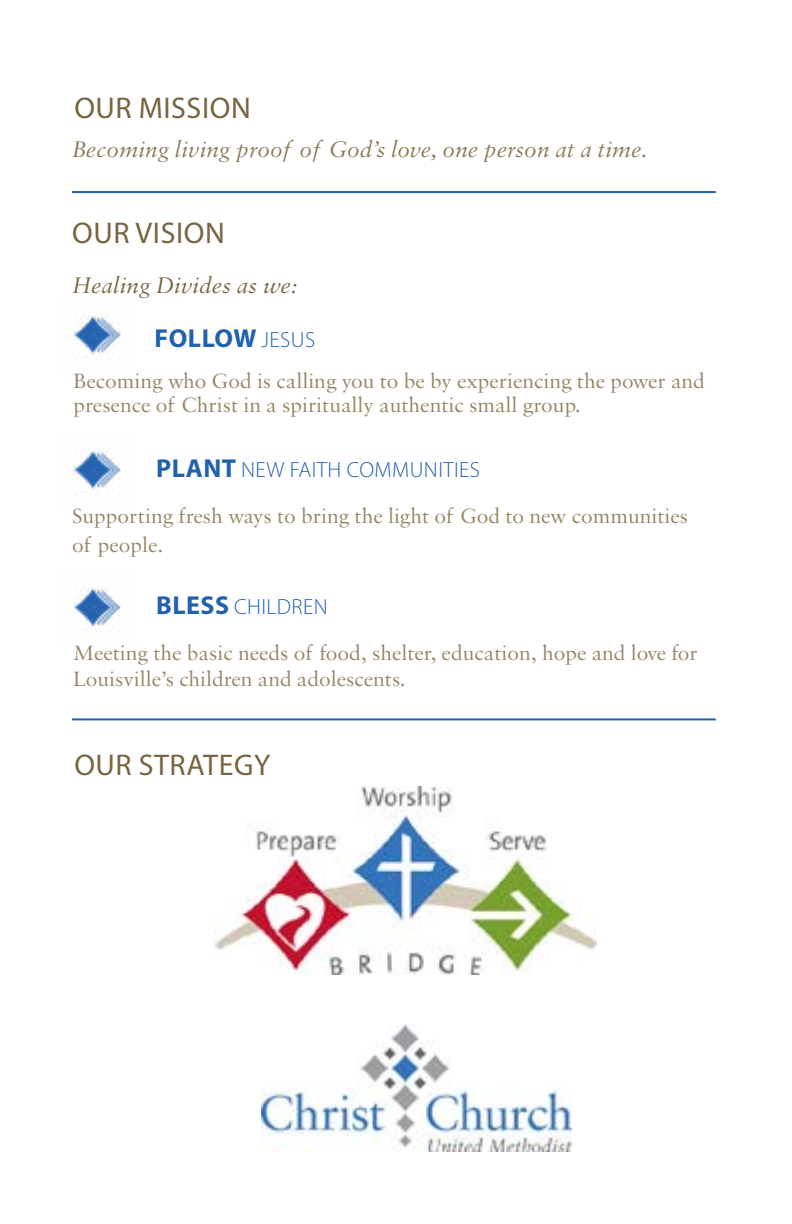
<style>
.page{position:relative;width:792px;height:1224px;background:#fff}
.page>*{position:absolute;margin:0;border:0;box-sizing:border-box;transform-origin:0 0}
.t1{font:30px "Myriad Pro";letter-spacing:.02em;color:#776441}
.t2{font:700 26px "Myriad Pro";letter-spacing:.02em;color:#2261ae}
.t3{font:italic 24px "Sabon MT Pro";color:#8a7756}
.t4{font:italic 24px "Sabon MT Pro";color:#776441}
.t5{font:22px/26px "Sabon MT Std";color:#968565}
.t6{font:300 22px "Myriad Pro";letter-spacing:.02em;color:#2261ae}
.s1{font-weight:300;font-size:22px}
.s2{font-weight:700;font-size:26px}
</style>
<div class="page">
<img style="left:261px;top:1024px;width:310px;height:128px">
<img style="left:73px;top:587px;width:48px;height:46px">
<img style="left:73px;top:450px;width:48px;height:45px">
<img style="left:73px;top:315px;width:48px;height:45px">
<hr style="left:72px;top:718px;width:644px;height:2px;background:#2261ae">
<img style="left:215px;top:786px;width:382px;height:189px">
<hr style="left:72px;top:191px;width:644px;height:2px;background:#2261ae">
<h1 class="t1" style="left:74px;top:89px;width:178px">OUR MISSION</h1>
<p class="t3" style="left:72px;top:135px;width:577px">Becoming living proof of God’s love, one person at a time.</p>
<h1 class="t1" style="left:72px;top:214px;width:154px">OUR VISION</h1>
<p class="t4" style="left:72px;top:270px;width:227px">Healing Divides as we:</p>
<p class="t2" style="left:154px;top:321px;width:162px">FOLLOW <span class="s1">JESUS</span></p>
<p class="t5" style="left:74px;top:368px;width:633px;line-height:24px">Becoming who God is calling you to be by experiencing the power and presence of Christ in a spiritually authentic small group.</p>
<p class="t6" style="left:156px;top:458px;width:325px"><span class="s2">PLANT</span> NEW FAITH COMMUNITIES</p>
<p class="t5" style="left:72px;top:501px;width:618px;line-height:29px">Supporting fresh ways to bring the light of God to new communities of people.</p>
<p class="t6" style="left:156px;top:594px;width:173px"><span class="s2">BLESS</span> CHILDREN</p>
<p class="t5" style="left:73px;top:640px;width:626px">Meeting the basic needs of food, shelter, education, hope and love for<br>Louisville’s children and adolescents.</p>
<h1 class="t1" style="left:74px;top:747px;width:197px">OUR STRATEGY</h1>
</div>
